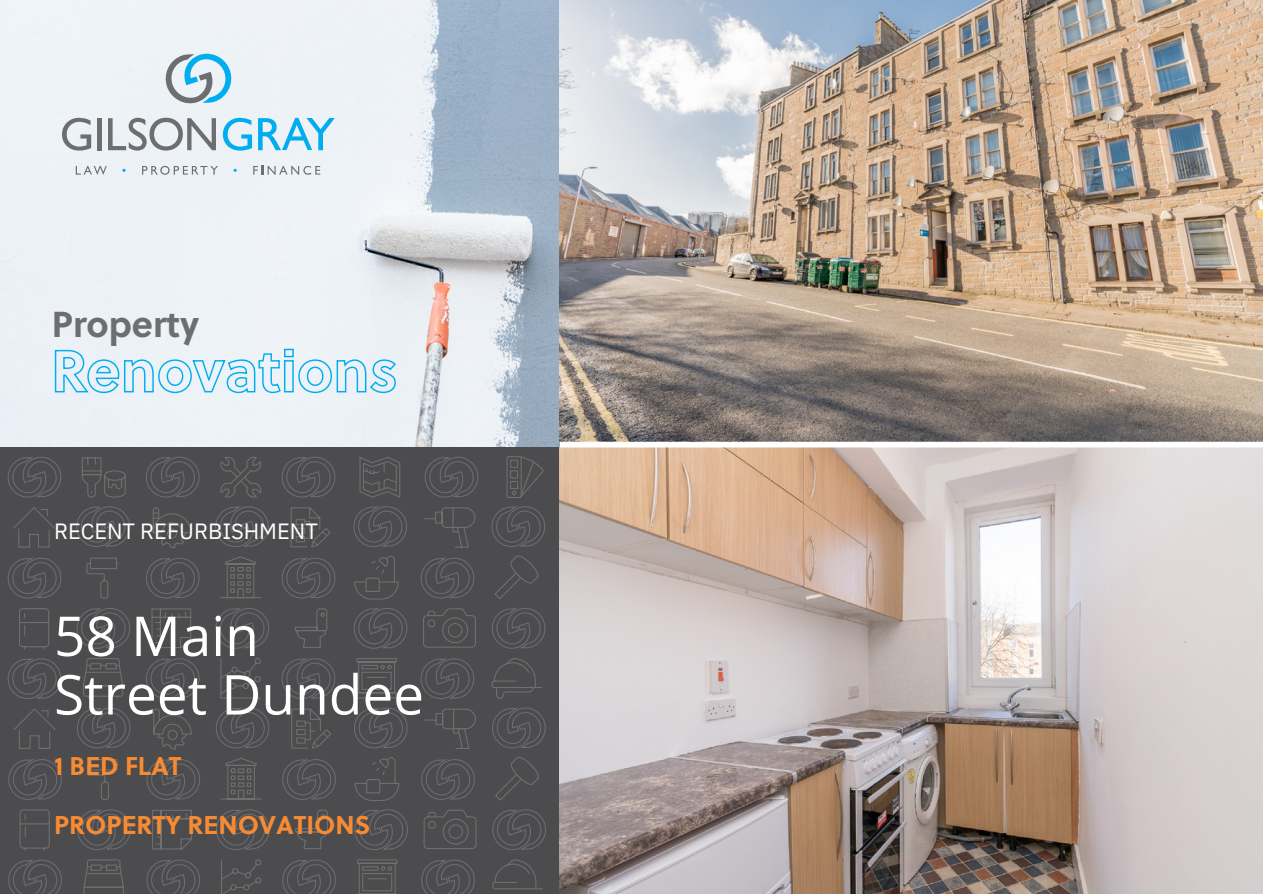
<style>
.page{position:relative;width:1263px;height:894px;background:#fff}
.page>*{position:absolute;margin:0;border:0;box-sizing:border-box;transform-origin:0 0}
.t1{font:54.9px/58.5px "Open Sans";color:#fff}
.t2{font:700 36px "Soleil";color:#6d6e70}
.t3{font:700 25.65px "Soleil";color:#f78b33}
.t4{font:21.9px "IBM Plex Sans";color:#fff}
</style>
<div class="page">
<img style="left:0;top:0;width:559px;height:446px">
<div style="left:0;top:446px;width:559px;height:447px;background:#4c4c4e"></div>
<svg style="left:7px;top:658px;width:55px;height:41px"></svg>
<svg style="left:424px;top:457px;width:55px;height:41px"></svg>
<svg style="left:281px;top:457px;width:55px;height:41px"></svg>
<svg style="left:146px;top:457px;width:54px;height:41px"></svg>
<svg style="left:7px;top:457px;width:55px;height:41px"></svg>
<svg style="left:220px;top:457px;width:41px;height:41px"></svg>
<svg style="left:81px;top:457px;width:45px;height:41px"></svg>
<svg style="left:506px;top:456px;width:38px;height:42px"></svg>
<svg style="left:359px;top:457px;width:41px;height:41px"></svg>
<svg style="left:76px;top:608px;width:54px;height:41px"></svg>
<svg style="left:215px;top:608px;width:54px;height:41px"></svg>
<svg style="left:353px;top:608px;width:55px;height:41px"></svg>
<svg style="left:492px;top:607px;width:54px;height:42px"></svg>
<svg style="left:86px;top:557px;width:33px;height:42px"></svg>
<svg style="left:151px;top:608px;width:40px;height:40px"></svg>
<svg style="left:423px;top:608px;width:53px;height:40px"></svg>
<svg style="left:220px;top:658px;width:41px;height:40px"></svg>
<svg style="left:290px;top:507px;width:41px;height:41px"></svg>
<svg style="left:13px;top:507px;width:42px;height:41px"></svg>
<svg style="left:220px;top:556px;width:41px;height:42px"></svg>
<svg style="left:354px;top:556px;width:45px;height:44px"></svg>
<svg style="left:294px;top:608px;width:34px;height:40px"></svg>
<svg style="left:83px;top:658px;width:41px;height:40px"></svg>
<svg style="left:152px;top:507px;width:39px;height:41px"></svg>
<svg style="left:424px;top:507px;width:52px;height:41px"></svg>
<svg style="left:19px;top:608px;width:30px;height:42px"></svg>
<svg style="left:76px;top:506px;width:54px;height:41px"></svg>
<svg style="left:215px;top:506px;width:54px;height:41px"></svg>
<svg style="left:353px;top:506px;width:54px;height:41px"></svg>
<svg style="left:491px;top:506px;width:54px;height:93px"></svg>
<svg style="left:420px;top:557px;width:55px;height:42px"></svg>
<svg style="left:281px;top:557px;width:55px;height:42px"></svg>
<svg style="left:146px;top:557px;width:54px;height:42px"></svg>
<svg style="left:7px;top:557px;width:55px;height:42px"></svg>
<svg style="left:420px;top:658px;width:55px;height:41px"></svg>
<svg style="left:281px;top:658px;width:55px;height:41px"></svg>
<svg style="left:146px;top:658px;width:54px;height:41px"></svg>
<svg style="left:356px;top:658px;width:41px;height:40px"></svg>
<svg style="left:491px;top:658px;width:51px;height:41px"></svg>
<svg style="left:77px;top:809px;width:54px;height:41px"></svg>
<svg style="left:216px;top:809px;width:54px;height:41px"></svg>
<svg style="left:354px;top:809px;width:54px;height:41px"></svg>
<svg style="left:492px;top:809px;width:54px;height:41px"></svg>
<svg style="left:8px;top:859px;width:54px;height:34px"></svg>
<svg style="left:87px;top:759px;width:32px;height:41px"></svg>
<svg style="left:152px;top:810px;width:40px;height:40px"></svg>
<svg style="left:423px;top:809px;width:54px;height:40px"></svg>
<svg style="left:221px;top:859px;width:41px;height:34px"></svg>
<svg style="left:291px;top:708px;width:40px;height:41px"></svg>
<svg style="left:13px;top:708px;width:43px;height:41px"></svg>
<svg style="left:221px;top:758px;width:41px;height:41px"></svg>
<svg style="left:355px;top:757px;width:45px;height:44px"></svg>
<svg style="left:83px;top:859px;width:41px;height:34px"></svg>
<svg style="left:153px;top:708px;width:39px;height:41px"></svg>
<svg style="left:425px;top:708px;width:51px;height:41px"></svg>
<svg style="left:19px;top:809px;width:31px;height:42px"></svg>
<svg style="left:77px;top:707px;width:54px;height:42px"></svg>
<svg style="left:216px;top:707px;width:54px;height:42px"></svg>
<svg style="left:354px;top:707px;width:54px;height:42px"></svg>
<svg style="left:492px;top:707px;width:54px;height:94px"></svg>
<svg style="left:421px;top:759px;width:54px;height:41px"></svg>
<svg style="left:282px;top:759px;width:54px;height:41px"></svg>
<svg style="left:146px;top:759px;width:54px;height:41px"></svg>
<svg style="left:8px;top:759px;width:54px;height:41px"></svg>
<svg style="left:421px;top:859px;width:54px;height:34px"></svg>
<svg style="left:282px;top:809px;width:54px;height:84px"></svg>
<svg style="left:146px;top:859px;width:54px;height:34px"></svg>
<svg style="left:357px;top:859px;width:41px;height:34px"></svg>
<svg style="left:492px;top:859px;width:51px;height:30px"></svg>
<img style="left:559px;top:0;width:704px;height:893px">
<svg style="left:76px;top:166px;width:31px;height:9px"></svg>
<svg style="left:122px;top:169px;width:4px;height:3px"></svg>
<svg style="left:142px;top:166px;width:76px;height:9px"></svg>
<svg style="left:253px;top:166px;width:67px;height:9px"></svg>
<svg style="left:62px;top:118px;width:29px;height:32px"></svg>
<div style="left:97px;top:118px;width:5px;height:32px;background:#6d6e70"></div>
<svg style="left:108px;top:118px;width:108px;height:32px;background:#bdc1c4"></svg>
<svg style="left:223px;top:118px;width:29px;height:32px"></svg>
<svg style="left:258px;top:118px;width:77px;height:32px;background:#95d8f3"></svg>
<svg style="left:165px;top:54px;width:66px;height:49px;background:#a4cad9"></svg>
<svg style="left:55px;top:348px;width:341px;height:45px;background:#c6e6f5"></svg>
<h1 class="t2" style="left:52px;top:307px;width:149px">Property</h1>
<p class="t4" style="left:54px;top:516px;width:265px">RECENT REFURBISHMENT</p>
<p class="t1" style="left:54px;top:605px;width:372px">58 Main<br>Street Dundee</p>
<p class="t3" style="left:54px;top:754px;width:129px">1 BED FLAT</p>
<p class="t3" style="left:54px;top:812px;width:318px">PROPERTY RENOVATIONS</p>
</div>
